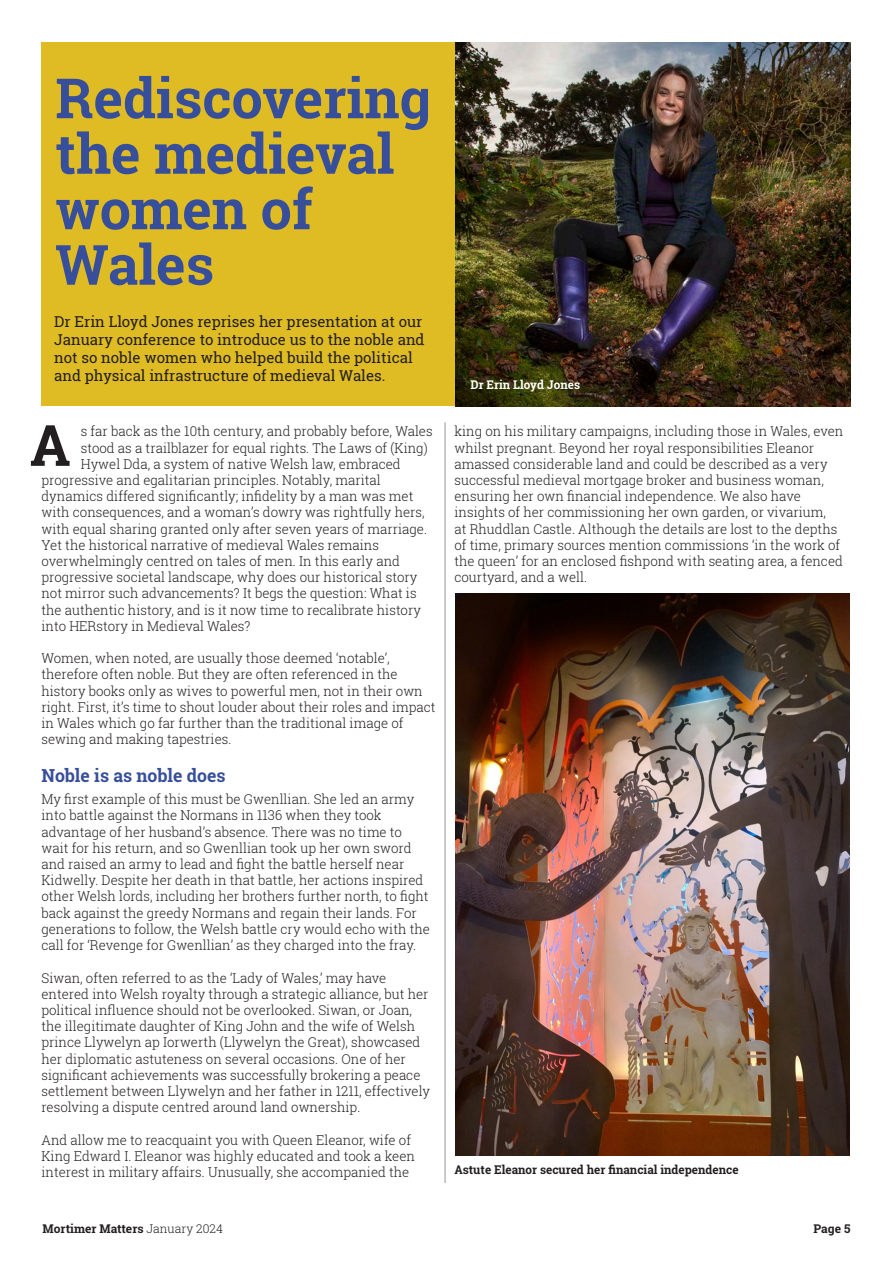
<style>
.page{position:relative;width:893px;height:1263px;background:#fff}
.page>*{position:absolute;margin:0;border:0;box-sizing:border-box;transform-origin:0 0}
.t1{font:700 57px "Roboto Slab";color:#231f20}
.t2{font:700 55.5px/55.5px "Roboto Slab";color:#374f9b}
.t3{font:700 18px "Roboto Slab";color:#374f9b}
.t4{font:15px/18px "Roboto Slab";color:#231f20}
.t5{font:300 13.5px/16.2px "Roboto Slab";color:#231f20}
.t6{font:700 12px "Roboto Slab";color:#231f20}
.t7{font:700 12px "Roboto Slab";color:#fff}
.s1{font-weight:300}
</style>
<div class="page">
<div style="left:41px;top:43px;width:414px;height:363px;background:#dfbb24"></div>
<img style="left:455px;top:43px;width:395px;height:363px">
<img style="left:455px;top:594px;width:394px;height:561px">
<hr style="left:445px;top:422px;width:1px;height:761px;background:#939598">
<p class="t2" style="left:55px;top:70px;width:377px">Rediscovering the medieval women of<br>Wales</p>
<p class="t4" style="left:54px;top:313px;width:372px">Dr Erin Lloyd Jones reprises her presentation at our January conference to introduce us to the noble and not so noble women who helped build the political and physical infrastructure of medieval Wales.</p>
<p class="t1" style="left:30px;top:406px;width:42px">A</p>
<p class="t5" style="left:81px;top:423px;width:353px">s far back as the 10th century, and probably before, Wales</p>
<p class="t5" style="left:81px;top:439px;width:348px">stood as a trailblazer for equal rights. The Laws of (King)</p>
<p class="t5" style="left:81px;top:455px;width:321px">Hywel Dda, a system of native Welsh law, embraced</p>
<p class="t5" style="left:41px;top:472px;width:341px">progressive and egalitarian principles. Notably, marital</p>
<p class="t5" style="left:41px;top:488px;width:373px">dynamics differed significantly; infidelity by a man was met</p>
<p class="t5" style="left:41px;top:504px;width:385px">with consequences, and a woman’s dowry was rightfully hers,</p>
<p class="t5" style="left:41px;top:520px;width:387px">with equal sharing granted only after seven years of marriage.</p>
<p class="t5" style="left:41px;top:536px;width:339px">Yet the historical narrative of medieval Wales remains</p>
<p class="t5" style="left:41px;top:553px;width:360px">overwhelmingly centred on tales of men. In this early and</p>
<p class="t5" style="left:41px;top:569px;width:377px">progressive societal landscape, why does our historical story</p>
<p class="t5" style="left:41px;top:585px;width:377px">not mirror such advancements? It begs the question: What is</p>
<p class="t5" style="left:41px;top:601px;width:381px">the authentic history, and is it now time to recalibrate history</p>
<p class="t5" style="left:41px;top:617px;width:211px">into HERstory in Medieval Wales?</p>
<p class="t5" style="left:41px;top:650px;width:396px">Women, when noted, are usually those deemed ‘notable’, therefore often noble. But they are often referenced in the history books only as wives to powerful men, not in their own right. First, it’s time to shout louder about their roles and impact in Wales which go far further than the traditional image of sewing and making tapestries.</p>
<p class="t3" style="left:41px;top:763px;width:186px">Noble is as noble does</p>
<p class="t5" style="left:41px;top:791px;width:390px">My first example of this must be Gwenllian. She led an army into battle against the Normans in 1136 when they took advantage of her husband’s absence. There was no time to wait for his return, and so Gwenllian took up her own sword and raised an army to lead and fight the battle herself near Kidwelly. Despite her death in that battle, her actions inspired other Welsh lords, including her brothers further north, to fight back against the greedy Normans and regain their lands. For generations to follow, the Welsh battle cry would echo with the call for ‘Revenge for Gwenllian’ as they charged into the fray.</p>
<p class="t5" style="left:41px;top:969px;width:390px">Siwan, often referred to as the ‘Lady of Wales,’ may have entered into Welsh royalty through a strategic alliance, but her political influence should not be overlooked. Siwan, or Joan, the illegitimate daughter of King John and the wife of Welsh prince Llywelyn ap Iorwerth (Llywelyn the Great), showcased her diplomatic astuteness on several occasions. One of her significant achievements was successfully brokering a peace settlement between Llywelyn and her father in 1211, effectively resolving a dispute centred around land ownership.</p>
<p class="t5" style="left:41px;top:1131px;width:375px">And allow me to reacquaint you with Queen Eleanor, wife of<br>King Edward I. Eleanor was highly educated and took a keen interest in military affairs. Unusually, she accompanied the</p>
<p class="t7" style="left:471px;top:376px;width:111px">Dr Erin Lloyd Jones</p>
<p class="t5" style="left:454px;top:423px;width:391px">king on his military campaigns, including those in Wales, even whilst pregnant. Beyond her royal responsibilities Eleanor amassed considerable land and could be described as a very successful medieval mortgage broker and business woman, ensuring her own financial independence. We also have insights of her commissioning her own garden, or vivarium,<br>at Rhuddlan Castle. Although the details are lost to the depths of time, primary sources mention commissions ‘in the work of the queen’ for an enclosed fishpond with seating area, a fenced courtyard, and a well.</p>
<p class="t6" style="left:454px;top:1161px;width:286px">Astute Eleanor secured her financial independence</p>
<p class="t6" style="left:43px;top:1220px;width:182px">Mortimer Matters <span class="s1">January 2024</span></p>
<p class="t6" style="left:814px;top:1220px;width:38px">Page 5</p>
</div>
